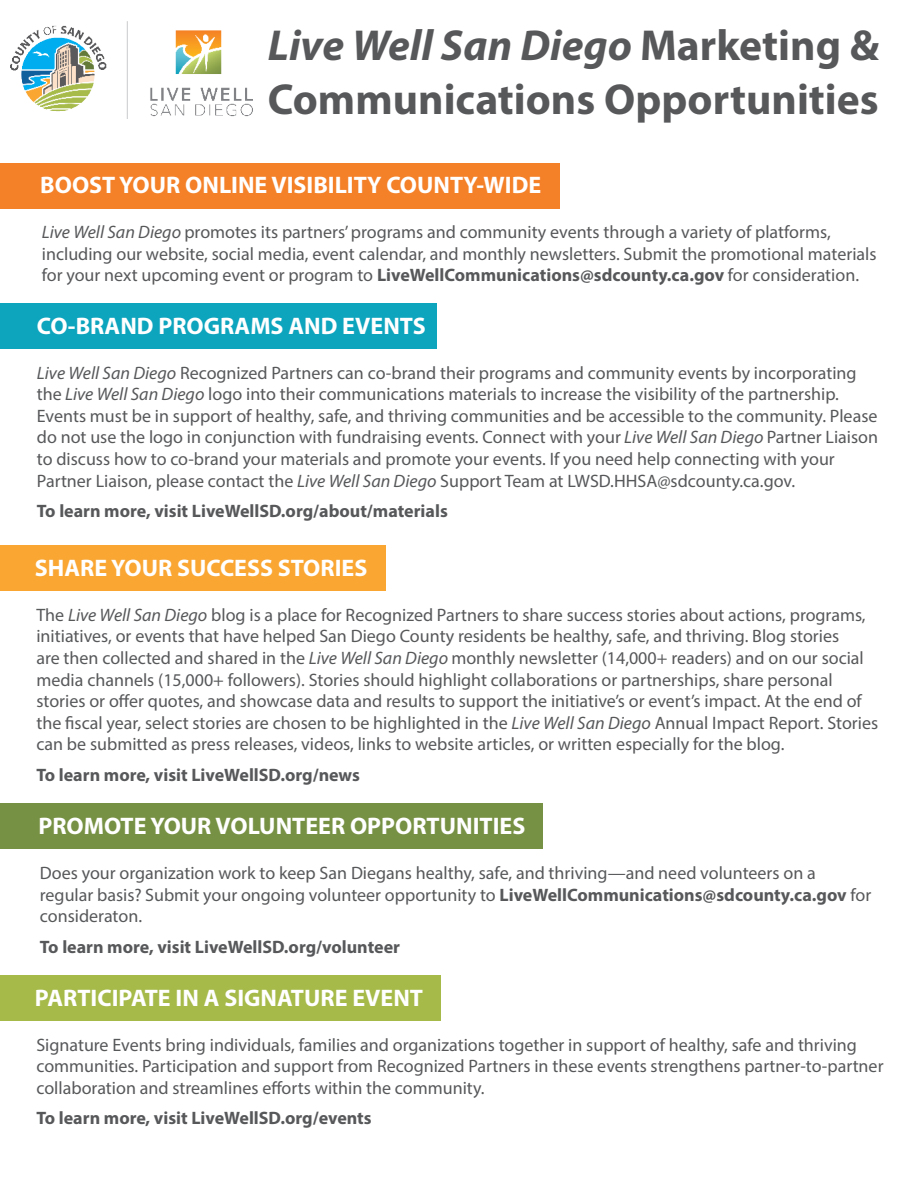
<style>
.page{position:relative;width:918px;height:1188px;background:#fff}
.page>*{position:absolute;margin:0;border:0;box-sizing:border-box;transform-origin:0 0}
.t1{font:700 43.5px/54px "Myriad Pro";color:#57585a}
.t2{font:700 24px "Myriad Pro";color:#fff}
.t3{font:18px/21.6px "Myriad Pro";color:#57585a}
.t4{font:700 18px "Myriad Pro";color:#57585a}
.s1{font-style:italic}
.s2{font-weight:700}
</style>
<div class="page">
<div style="left:0;top:163px;width:559px;height:45px;background:#f48028"></div>
<div style="left:0;top:546px;width:385px;height:45px;background:#faa633"></div>
<div style="left:0;top:975px;width:440px;height:46px;background:#a6ba49"></div>
<div style="left:0;top:303px;width:437px;height:46px;background:#0da4be"></div>
<div style="left:0;top:804px;width:543px;height:45px;background:#779144"></div>
<img style="left:11px;top:22px;width:242px;height:97px">
<p class="t1" style="left:268px;top:17px;width:613px"><span class="s1">Live Well San Diego</span> Marketing &amp;<br>Communications Opportunities</p>
<p class="t2" style="left:40px;top:169px;width:502px">BOOST YOUR ONLINE VISIBILITY COUNTY-WIDE</p>
<p class="t3" style="left:42px;top:221px;width:836px"><span class="s1">Live Well San Diego</span> promotes its partners’ programs and community events through a variety of platforms, including our website, social media, event calendar, and monthly newsletters. Submit the promotional materials for your next upcoming event or program to <span class="s2">LiveWellCommunications@sdcounty.ca.gov</span> for consideration.</p>
<p class="t2" style="left:37px;top:310px;width:390px">CO-BRAND PROGRAMS AND EVENTS</p>
<p class="t3" style="left:37px;top:361px;width:843px"><span class="s1">Live Well San Diego</span> Recognized Partners can co-brand their programs and community events by incorporating the <span class="s1">Live Well San Diego</span> logo into their communications materials to increase the visibility of the partnership.<br>Events must be in support of healthy, safe, and thriving communities and be accessible to the community. Please do not use the logo in conjunction with fundraising events. Connect with your <span class="s1">Live Well San Diego</span> Partner Liaison to discuss how to co-brand your materials and promote your events. If you need help connecting with your Partner Liaison, please contact the <span class="s1">Live Well San Diego</span> Support Team at LWSD.HHSA@sdcounty.ca.gov.</p>
<p class="t4" style="left:37px;top:499px;width:412px">To learn more, visit LiveWellSD.org/about/materials</p>
<p class="t2" style="left:35px;top:552px;width:334px">SHARE YOUR SUCCESS STORIES</p>
<p class="t3" style="left:36px;top:604px;width:843px">The <span class="s1">Live Well San Diego</span> blog is a place for Recognized Partners to share success stories about actions, programs, initiatives, or events that have helped San Diego County residents be healthy, safe, and thriving. Blog stories<br>are then collected and shared in the <span class="s1">Live Well San Diego</span> monthly newsletter (14,000+ readers) and on our social media channels (15,000+ followers). Stories should highlight collaborations or partnerships, share personal stories or offer quotes, and showcase data and results to support the initiative’s or event’s impact. At the end of the fiscal year, select stories are chosen to be highlighted in the <span class="s1">Live Well San Diego</span> Annual Impact Report. Stories can be submitted as press releases, videos, links to website articles, or written especially for the blog.</p>
<p class="t4" style="left:36px;top:763px;width:325px">To learn more, visit LiveWellSD.org/news</p>
<p class="t2" style="left:38px;top:810px;width:488px">PROMOTE YOUR VOLUNTEER OPPORTUNITIES</p>
<p class="t3" style="left:40px;top:862px;width:833px">Does your organization work to keep San Diegans healthy, safe, and thriving—and need volunteers on a regular basis? Submit your ongoing volunteer opportunity to <span class="s2">LiveWellCommunications@sdcounty.ca.gov</span> for consideraton.</p>
<p class="t4" style="left:40px;top:935px;width:362px">To learn more, visit LiveWellSD.org/volunteer</p>
<p class="t2" style="left:35px;top:982px;width:390px">PARTICIPATE IN A SIGNATURE EVENT</p>
<p class="t3" style="left:36px;top:1033px;width:849px">Signature Events bring individuals, families and organizations together in support of healthy, safe and thriving communities. Participation and support from Recognized Partners in these events strengthens partner-to-partner collaboration and streamlines efforts within the community.</p>
<p class="t4" style="left:36px;top:1107px;width:337px">To learn more, visit LiveWellSD.org/events</p>
</div>
